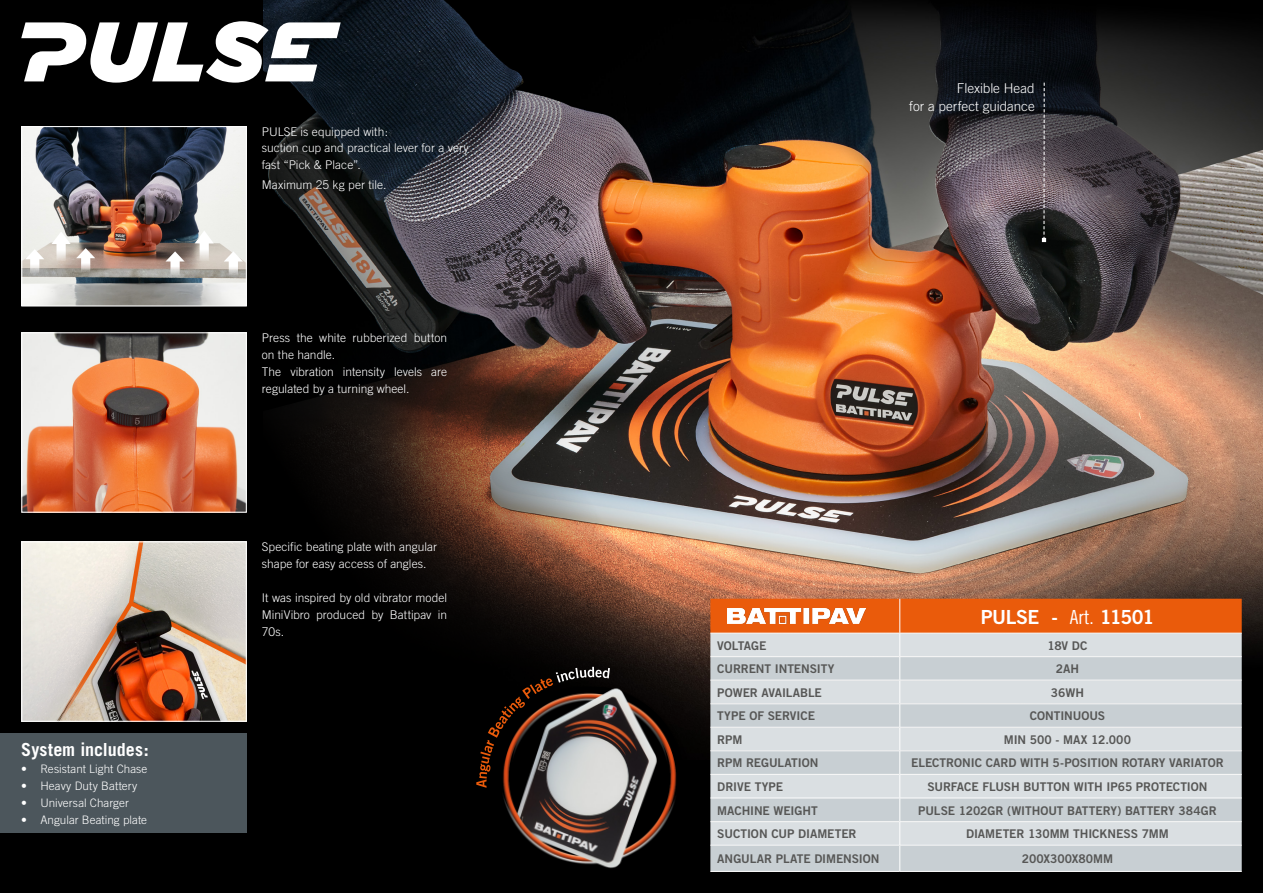
<style>
.page{position:relative;width:1263px;height:893px;background:#fff}
.page>*{position:absolute;margin:0;border:0;box-sizing:border-box;transform-origin:0 0}
.t1{font:19.5px "Trade Gothic Bold Two";letter-spacing:-.03em;color:#fff}
.t2{font:700 18px "Trade Gothic";color:#fff}
.t3{font:300 13.5px/18px "Trade Gothic";color:#fff;text-align:right}
.t4{font:12px "Trade Gothic Bold Two";letter-spacing:-.005em;color:#575756}
.t5{font:300 12px/17px "Trade Gothic";letter-spacing:.005em;color:#fff}
.t6{font:300 11.7px "Trade Gothic";letter-spacing:.005em;color:#fff}
.s1{font-family:"Trade Gothic Cond Eighteen"}
</style>
<div class="page">
<div style="left:1px;top:0;width:1262px;height:893px;background:#000"></div>
<img style="left:263px;top:0;width:1000px;height:731px">
<svg style="left:1042px;top:83px;width:4px;height:159px"></svg>
<img style="left:23px;top:543px;width:222px;height:177px">
<div style="left:21px;top:541px;width:226px;height:181px;border:1px solid #fff"></div>
<img style="left:23px;top:128px;width:222px;height:176px">
<div style="left:21px;top:126px;width:226px;height:180px;border:1px solid #fff"></div>
<img style="left:23px;top:334px;width:222px;height:177px">
<div style="left:21px;top:332px;width:226px;height:181px;border:1px solid #fff"></div>
<div style="left:0;top:733px;width:247px;height:100px;background:#4c565c"></div>
<svg style="left:21px;top:21px;width:320px;height:62px"></svg>
<svg style="left:224px;top:251px;width:19px;height:24px"></svg>
<svg style="left:165px;top:251px;width:20px;height:24px"></svg>
<svg style="left:195px;top:230px;width:19px;height:31px"></svg>
<svg style="left:25px;top:249px;width:19px;height:24px"></svg>
<svg style="left:52px;top:232px;width:43px;height:40px"></svg>
<svg style="left:710px;top:599px;width:532px;height:272px"></svg>
<hr style="left:710px;top:871px;width:190px;height:1px;background:#fff">
<hr style="left:900px;top:871px;width:342px;height:1px;background:#fff">
<img style="left:728px;top:608px;width:137px;height:15px">
<div style="left:484px;top:681px;width:207px;height:202px;background:#000"></div>
<img style="left:503px;top:685px;width:182px;height:184px">
<svg style="left:476px;top:667px;width:134px;height:121px"></svg>
<h2 class="t2" style="left:21px;top:738px;width:129px">System includes:</h2>
<p class="t6" style="left:21px;top:762px;width:128px">• Resistant Light Chase</p>
<p class="t6" style="left:21px;top:779px;width:118px">• Heavy Duty Battery</p>
<p class="t6" style="left:21px;top:796px;width:109px">• Universal Charger</p>
<p class="t6" style="left:21px;top:812px;width:127px">• Angular Beating plate</p>
<p class="t5" style="left:262px;top:123px;width:208px">PULSE is equipped with:<br>suction cup and practical lever for a very fast “Pick &amp; Place”.</p>
<p class="t5" style="left:262px;top:176px;width:126px">Maximum 25 kg per tile.</p>
<p class="t5" style="left:262px;top:329px;width:187px">Press the white rubberized button on the handle.<br>The vibration intensity levels are regulated by a turning wheel.</p>
<p class="t5" style="left:262px;top:538px;width:177px">Specific beating plate with angular shape for easy access of angles.</p>
<p class="t5" style="left:262px;top:589px;width:187px;text-align:justify">It was inspired by old vibrator model MiniVibro produced by Battipav in 70s.</p>
<p class="t3" style="left:909px;top:79px;width:127px">Flexible Head<br>for a perfect guidance</p>
<h1 class="t1" style="left:981px;top:605px;width:175px">PULSE - <span class="s1">Art.</span> 11501</h1>
<p class="t4" style="left:717px;top:638px;width:51px">VOLTAGE</p>
<p class="t4" style="left:1047px;top:638px;width:42px">18V DC</p>
<p class="t4" style="left:717px;top:661px;width:119px">CURRENT INTENSITY</p>
<p class="t4" style="left:1056px;top:661px;width:25px">2AH</p>
<p class="t4" style="left:717px;top:685px;width:106px">POWER AVAILABLE</p>
<p class="t4" style="left:1051px;top:685px;width:35px">36WH</p>
<p class="t4" style="left:717px;top:709px;width:99px">TYPE OF SERVICE</p>
<p class="t4" style="left:1030px;top:709px;width:77px">CONTINUOUS</p>
<p class="t4" style="left:717px;top:732px;width:27px">RPM</p>
<p class="t4" style="left:1004px;top:732px;width:129px">MIN 500 - MAX 12.000</p>
<p class="t4" style="left:717px;top:756px;width:103px">RPM REGULATION</p>
<p class="t4" style="left:911px;top:756px;width:314px">ELECTRONIC CARD WITH 5-POSITION ROTARY VARIATOR</p>
<p class="t4" style="left:717px;top:779px;width:67px">DRIVE TYPE</p>
<p class="t4" style="left:927px;top:779px;width:282px">SURFACE FLUSH BUTTON WITH IP65 PROTECTION</p>
<p class="t4" style="left:717px;top:803px;width:102px">MACHINE WEIGHT</p>
<p class="t4" style="left:918px;top:803px;width:300px">PULSE 1202GR (WITHOUT BATTERY) BATTERY 384GR</p>
<p class="t4" style="left:717px;top:826px;width:141px">SUCTION CUP DIAMETER</p>
<p class="t4" style="left:966px;top:826px;width:204px">DIAMETER 130MM THICKNESS 7MM</p>
<p class="t4" style="left:717px;top:851px;width:164px">ANGULAR PLATE DIMENSION</p>
<p class="t4" style="left:1022px;top:851px;width:93px">200X300X80MM</p>
</div>
